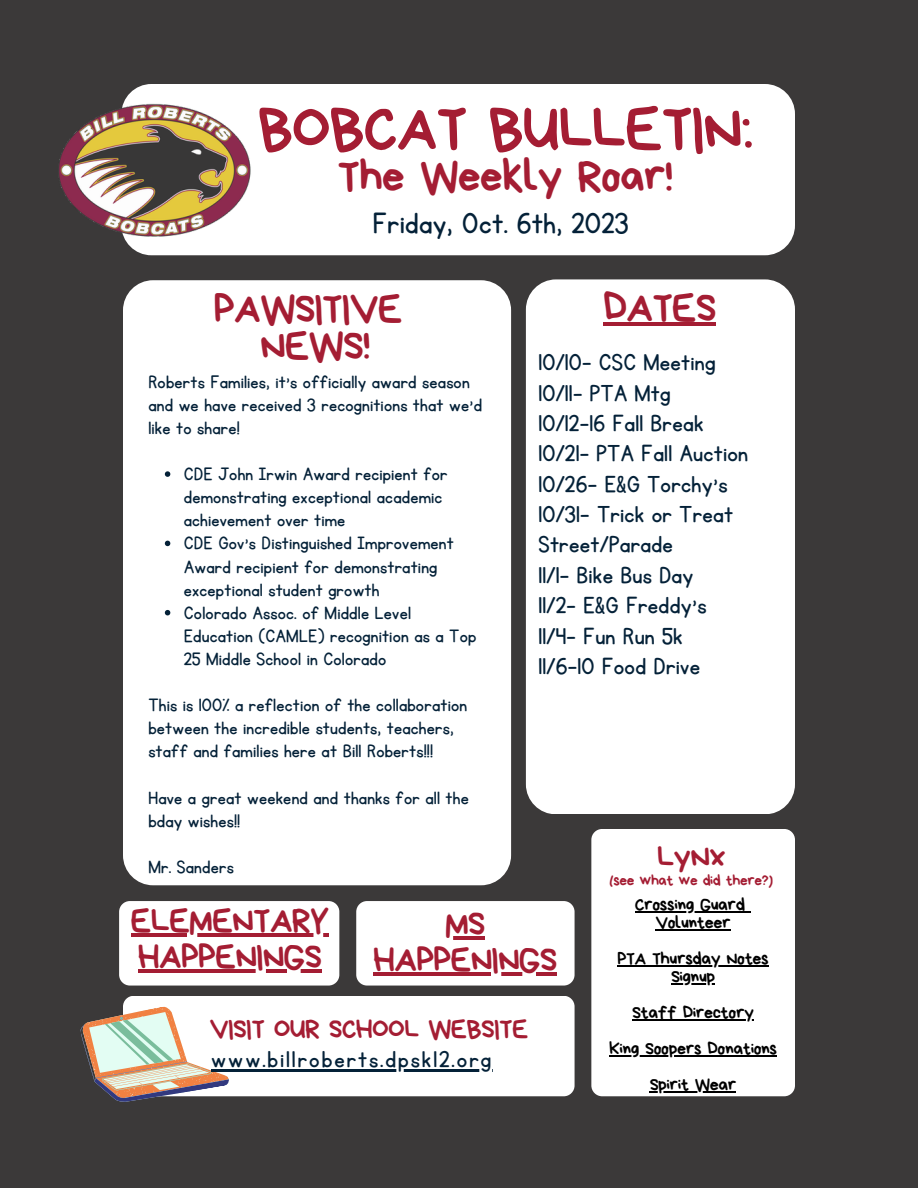
<style>
.page{position:relative;width:918px;height:1188px;background:#3b3939}
.page>*{position:absolute;margin:0;border:0;box-sizing:border-box;transform-origin:0 0}
.t1{font:63.75px "Bryndan Write";letter-spacing:-.025em;color:#a41d33}
.t2{font:45.75px "Bryndan Write";letter-spacing:-.025em;color:#a41d33}
.t3{font:41.55px "Bryndan Write";letter-spacing:-.025em;color:#a41d33}
.t4{font:35.25px/36px "Bryndan Write";letter-spacing:-.025em;color:#a41d33;text-align:center}
.t5{font:33.6px "KG Primary Penmanship";letter-spacing:.01em;color:#042138}
.t6{font:31.8px "Bryndan Write";color:#a41d33}
.t7{font:27.3px "Bryndan Write";letter-spacing:-.025em;color:#a41d33}
.t8{font:26.85px/30.3px "KG Primary Penmanship";letter-spacing:.01em;color:#042138}
.t9{font:26.7px "KG Primary Penmanship";letter-spacing:.075em;color:#042138}
.t10{font:20.85px/23.1px "KG Primary Penmanship";letter-spacing:.01em;color:#042138}
.t11{font:18px "Bryndan Write";letter-spacing:-.025em;color:#000}
.t12{font:15.3px "Bryndan Write";letter-spacing:-.025em;color:#a41d33}
</style>
<div class="page">
<div style="left:121px;top:84px;width:674px;height:171px;background:#fff;border-radius:30px"></div>
<div style="left:123px;top:996px;width:452px;height:100px;background:#fff;border-radius:11px"></div>
<div style="left:119px;top:901px;width:220px;height:85px;background:#fff;border-radius:11px"></div>
<div style="left:356px;top:901px;width:219px;height:85px;background:#fff;border-radius:11px"></div>
<div style="left:123px;top:280px;width:388px;height:605px;background:#fff;border-radius:30px"></div>
<div style="left:526px;top:279px;width:269px;height:535px;background:#fff;border-radius:30px"></div>
<div style="left:591px;top:829px;width:204px;height:267px;background:#fff;border-radius:11px"></div>
<svg style="left:80px;top:997px;width:150px;height:105px"></svg>
<img style="left:59px;top:102px;width:192px;height:136px">
<hr style="left:445px;top:937px;width:40px;height:3px;background:#a41d33">
<hr style="left:373px;top:973px;width:184px;height:3px;background:#a41d33">
<hr style="left:131px;top:933px;width:198px;height:3px;background:#a41d33">
<hr style="left:138px;top:969px;width:183px;height:3px;background:#a41d33">
<hr style="left:211px;top:1069px;width:282px;height:2px;background:#042138">
<svg style="left:165px;top:471px;width:5px;height:6px"></svg>
<svg style="left:165px;top:541px;width:5px;height:5px"></svg>
<svg style="left:165px;top:610px;width:5px;height:5px"></svg>
<hr style="left:603px;top:322px;width:112px;height:3px;background:#a41d33">
<hr style="left:635px;top:911px;width:110px;height:2px;background:#000">
<svg style="left:745px;top:911px;width:6px;height:2px"></svg>
<hr style="left:655px;top:929px;width:75px;height:2px;background:#000">
<hr style="left:617px;top:965px;width:151px;height:2px;background:#000">
<hr style="left:671px;top:983px;width:44px;height:2px;background:#000">
<hr style="left:632px;top:1019px;width:122px;height:2px;background:#000">
<hr style="left:609px;top:1055px;width:168px;height:2px;background:#000">
<hr style="left:650px;top:1091px;width:86px;height:2px;background:#000">
<p class="t1" style="left:258px;top:96px;width:498px">BOBCAT BULLETIN:</p>
<p class="t2" style="left:338px;top:154px;width:337px">The Weekly Roar!</p>
<p class="t5" style="left:372px;top:207px;width:258px">Friday, Oct. 6th, 2023</p>
<p class="t3" style="left:214px;top:287px;width:190px">PAWSITIVE</p>
<p class="t3" style="left:260px;top:324px;width:112px">NEWS!</p>
<p class="t10" style="left:148px;top:371px;width:335px">Roberts Families, it’s officially award season and we have received 3 recognitions that we’d like to share!</p>
<p class="t10" style="left:184px;top:463px;width:265px">CDE John Irwin Award recipient for demonstrating exceptional academic achievement over time</p>
<p class="t10" style="left:184px;top:533px;width:272px">CDE Gov’s Distinguished Improvement<br>Award recipient for demonstrating exceptional student growth</p>
<p class="t10" style="left:184px;top:602px;width:294px">Colorado Assoc. of Middle Level<br>Education (CAMLE) recognition as a Top<br>25 Middle School in Colorado</p>
<p class="t3" style="left:603px;top:286px;width:115px">DATES</p>
<p class="t8" style="left:538px;top:348px;width:178px">10/10- CSC Meeting</p>
<p class="t8" style="left:538px;top:378px;width:134px">10/11- PTA Mtg</p>
<p class="t8" style="left:538px;top:409px;width:167px">10/12-16 Fall Break</p>
<p class="t8" style="left:538px;top:439px;width:211px">10/21- PTA Fall Auction</p>
<p class="t8" style="left:538px;top:470px;width:191px">10/26- E&amp;G Torchy’s</p>
<p class="t8" style="left:538px;top:500px;width:196px">10/31- Trick or Treat<br>Street/Parade</p>
<p class="t8" style="left:538px;top:561px;width:156px">11/1- Bike Bus Day</p>
<p class="t8" style="left:538px;top:591px;width:170px">11/2- E&amp;G Freddy’s</p>
<p class="t8" style="left:538px;top:621px;width:146px">11/4- Fun Run 5k</p>
<p class="t8" style="left:538px;top:652px;width:163px">11/6-10 Food Drive</p>
<p class="t10" style="left:148px;top:694px;width:320px">This is 100% a reflection of the collaboration between the incredible students, teachers, staff and families here at Bill Roberts!!!</p>
<p class="t10" style="left:148px;top:787px;width:322px">Have a great weekend and thanks for all the bday wishes!!</p>
<p class="t10" style="left:148px;top:856px;width:87px">Mr. Sanders</p>
<p class="t4" style="left:131px;top:902px;width:200px">ELEMENTARY</p>
<p class="t4" style="left:138px;top:938px;width:186px">HAPPENINGS</p>
<p class="t4" style="left:373px;top:906px;width:186px">MS<br>HAPPENINGS</p>
<p class="t7" style="left:210px;top:1015px;width:320px">VISIT OUR SCHOOL WEBSITE</p>
<p class="t9" style="left:211px;top:1046px;width:281px">www.billroberts.dpsk12.org</p>
<p class="t6" style="left:657px;top:841px;width:70px">LyNx</p>
<p class="t12" style="left:610px;top:873px;width:165px">(see what we did there?)</p>
<p class="t11" style="left:635px;top:896px;width:112px">Crossing Guard</p>
<p class="t11" style="left:655px;top:914px;width:77px">Volunteer</p>
<p class="t11" style="left:617px;top:950px;width:153px">PTA Thursday Notes</p>
<p class="t11" style="left:671px;top:968px;width:46px">Signup</p>
<p class="t11" style="left:632px;top:1004px;width:124px">Staff Directory</p>
<p class="t11" style="left:609px;top:1040px;width:170px">King Soopers Donations</p>
<p class="t11" style="left:650px;top:1076px;width:88px">Spirit Wear</p>
</div>
